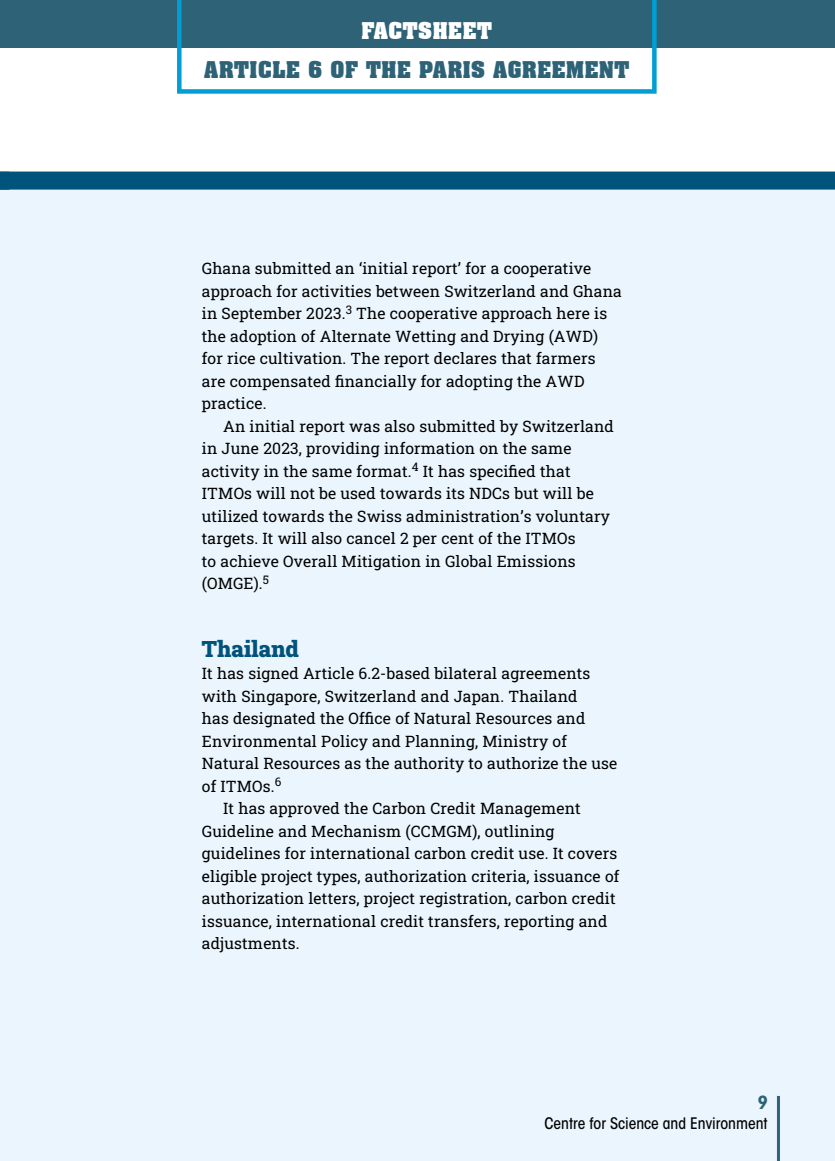
<style>
.page{position:relative;width:835px;height:1161px;background:#fff}
.page>*{position:absolute;margin:0;border:0;box-sizing:border-box;transform-origin:0 0}
.t1{font:700 22.5px "Aachen BT";color:#2e6377}
.t2{font:700 22.5px "Aachen BT";color:#fff}
.t3{font:900 22.5px "Roboto Slab";color:#00537b}
.t4{font:700 condensed 18px "ITC Avant Garde Std";color:#2e6377}
.t5{font:15.75px/22.5px "Roboto Slab";letter-spacing:.01em;color:#000}
.t6{font:500 condensed 15.75px "ITC Avant Garde Std";color:#000}
</style>
<div class="page">
<hr style="left:0;top:171px;width:1px;height:990px;background:#eaf5fd">
<div style="left:1px;top:171px;width:834px;height:990px;background:#eaf5fd"></div>
<div style="left:0;top:0;width:835px;height:48px;background:#2e6377"></div>
<svg style="left:177px;top:0;width:480px;height:94px"></svg>
<hr style="left:777px;top:1096px;width:3px;height:65px;background:#2e6377">
<div style="left:0;top:172px;width:835px;height:18px;background:#00537b"></div>
<h1 class="t2" style="left:361px;top:17px;width:133px">FACTSHEET</h1>
<h1 class="t1" style="left:204px;top:56px;width:427px">ARTICLE 6 OF THE PARIS AGREEMENT</h1>
<p class="t5" style="left:202px;top:257px;width:422px">Ghana submitted an ‘initial report’ for a cooperative approach for activities between Switzerland and Ghana in September 2023.<sup>3</sup> The cooperative approach here is the adoption of Alternate Wetting and Drying (AWD) for rice cultivation. The report declares that farmers are compensated financially for adopting the AWD practice.</p>
<p class="t5" style="left:202px;top:414px;width:414px;text-indent:21px">An initial report was also submitted by Switzerland in June 2023, providing information on the same activity in the same format.<sup>4</sup> It has specified that ITMOs will not be used towards its NDCs but will be utilized towards the Swiss administration’s voluntary targets. It will also cancel 2 per cent of the ITMOs<br>to achieve Overall Mitigation in Global Emissions (OMGE).<sup>5</sup></p>
<h1 class="t3" style="left:202px;top:633px;width:98px">Thailand</h1>
<p class="t5" style="left:202px;top:662px;width:390px">It has signed Article 6.2-based bilateral agreements</p>
<p class="t5" style="left:202px;top:684px;width:377px">with Singapore, Switzerland and Japan. Thailand</p>
<p class="t5" style="left:202px;top:707px;width:385px">has designated the Office of Natural Resources and</p>
<p class="t5" style="left:202px;top:729px;width:367px">Environmental Policy and Planning, Ministry of</p>
<p class="t5" style="left:202px;top:752px;width:417px">Natural Resources as the authority to authorize the use</p>
<p class="t5" style="left:202px;top:774px;width:81px">of ITMOs.<sup>6</sup></p>
<p class="t5" style="left:223px;top:797px;width:359px">It has approved the Carbon Credit Management</p>
<p class="t5" style="left:202px;top:819px;width:354px">Guideline and Mechanism (CCMGM), outlining</p>
<p class="t5" style="left:202px;top:842px;width:417px">guidelines for international carbon credit use. It covers</p>
<p class="t5" style="left:202px;top:864px;width:419px">eligible project types, authorization criteria, issuance of</p>
<p class="t5" style="left:202px;top:887px;width:415px">authorization letters, project registration, carbon credit</p>
<p class="t5" style="left:202px;top:909px;width:407px">issuance, international credit transfers, reporting and</p>
<p class="t5" style="left:202px;top:932px;width:99px">adjustments.</p>
<p class="t4" style="left:758px;top:1091px;width:12px">9</p>
<p class="t6" style="left:545px;top:1113px;width:225px">Centre for Science and Environment</p>
</div>
